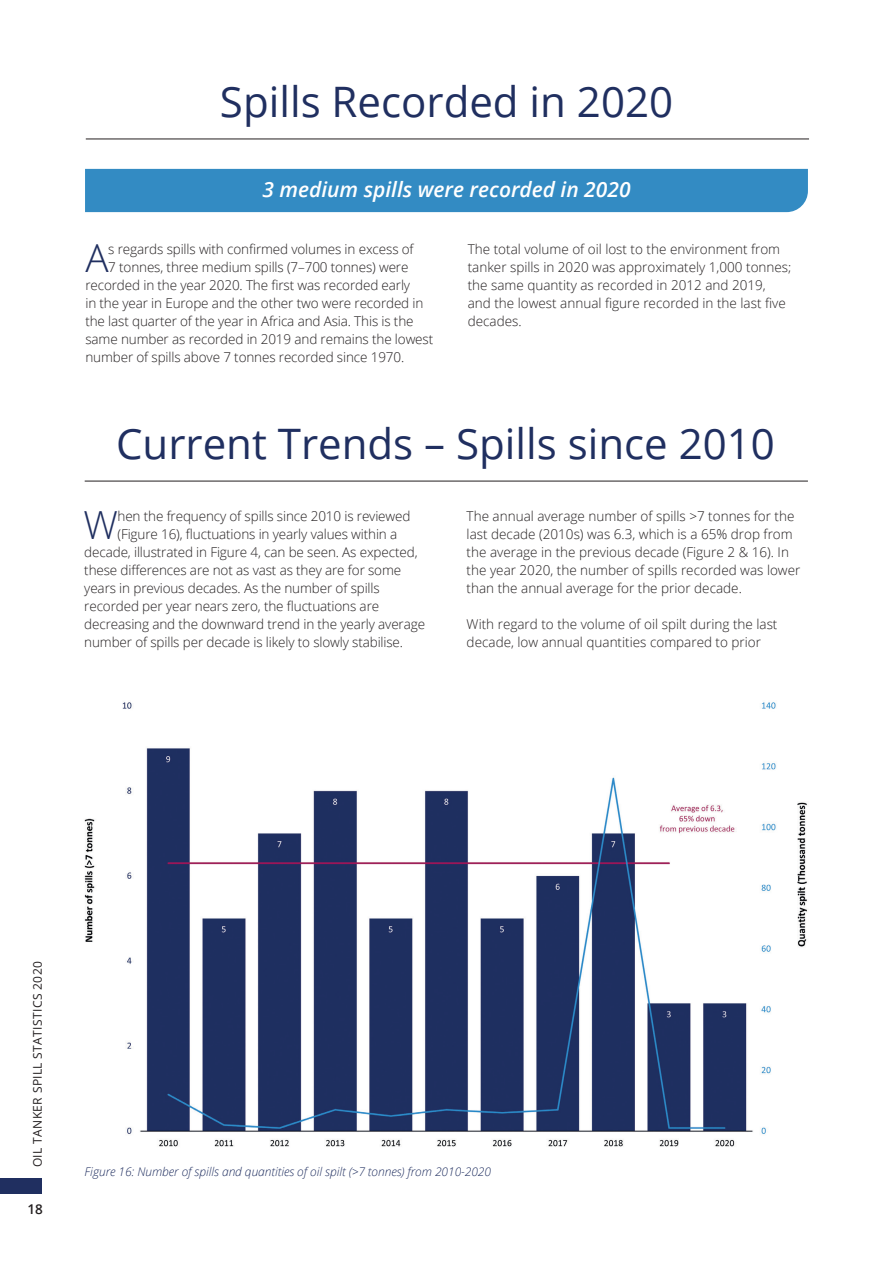
<style>
.page{position:relative;width:893px;height:1263px;background:#fff}
.page>*{position:absolute;margin:0;border:0;box-sizing:border-box;transform-origin:0 0}
.Heading{font:42px "Open Sans";color:#202f60}
.Body{font:300 38.7px "Open Sans";color:#202f60}
.Body-2{font:italic 600 21px "Open Sans";color:#fff}
.Body-3{font:300 13.5px/18px "Open Sans";letter-spacing:-.01em;color:#231f20}
.t1{font:600 13.5px "Open Sans";color:#231f20}
.t2{font:italic 300 12px "Open Sans";letter-spacing:-.005em;color:#202f60}
.t3{font:12px "Open Sans";letter-spacing:.03em;color:#231f20}
</style>
<div class="page">
<div style="left:0;top:1178px;width:42px;height:16px;background:#202f60"></div>
<img style="left:84px;top:702px;width:724px;height:445px">
<hr style="left:85px;top:481px;width:723px;height:1px;background:#231f20">
<hr style="left:86px;top:139px;width:723px;height:1px;background:#231f20">
<div style="left:85px;top:169px;width:723px;height:43px;background:#338bc3"></div>
<p class="Heading" style="left:220px;top:73px;width:455px">Spills Recorded in 2020</p>
<p class="Body-2" style="left:262px;top:175px;width:370px">3 medium spills were recorded in 2020</p>
<p class="Body" style="left:85px;top:232px;width:25px">A</p>
<p class="Body-3" style="left:108px;top:240px;width:307px">s regards spills with confirmed volumes in excess of</p>
<p class="Body-3" style="left:108px;top:258px;width:302px">7 tonnes, three medium spills (7–700 tonnes) were</p>
<p class="Body-3" style="left:85px;top:276px;width:326px">recorded in the year 2020. The first was recorded early</p>
<p class="Body-3" style="left:85px;top:294px;width:340px">in the year in Europe and the other two were recorded in</p>
<p class="Body-3" style="left:85px;top:312px;width:330px">the last quarter of the year in Africa and Asia. This is the</p>
<p class="Body-3" style="left:85px;top:330px;width:349px">same number as recorded in 2019 and remains the lowest</p>
<p class="Body-3" style="left:85px;top:348px;width:320px">number of spills above 7 tonnes recorded since 1970.</p>
<p class="Body-3" style="left:468px;top:240px;width:325px">The total volume of oil lost to the environment from tanker spills in 2020 was approximately 1,000 tonnes; the same quantity as recorded in 2012 and 2019, and the lowest annual figure recorded in the last five decades.</p>
<p class="Heading" style="left:116px;top:415px;width:660px">Current Trends – Spills since 2010</p>
<p class="Body" style="left:83px;top:499px;width:36px">W</p>
<p class="Body-3" style="left:117px;top:507px;width:294px">hen the frequency of spills since 2010 is reviewed</p>
<p class="Body-3" style="left:117px;top:525px;width:281px">(Figure 16), fluctuations in yearly values within a</p>
<p class="Body-3" style="left:84px;top:543px;width:335px">decade, illustrated in Figure 4, can be seen. As expected,</p>
<p class="Body-3" style="left:84px;top:561px;width:318px">these differences are not as vast as they are for some</p>
<p class="Body-3" style="left:84px;top:579px;width:297px">years in previous decades. As the number of spills</p>
<p class="Body-3" style="left:84px;top:597px;width:296px">recorded per year nears zero, the fluctuations are</p>
<p class="Body-3" style="left:84px;top:615px;width:342px">decreasing and the downward trend in the yearly average</p>
<p class="Body-3" style="left:84px;top:633px;width:320px">number of spills per decade is likely to slowly stabilise.</p>
<p class="Body-3" style="left:467px;top:507px;width:335px">The annual average number of spills &gt;7 tonnes for the last decade (2010s) was 6.3, which is a 65% drop from the average in the previous decade (Figure 2 &amp; 16). In the year 2020, the number of spills recorded was lower than the annual average for the prior decade.</p>
<p class="Body-3" style="left:467px;top:615px;width:312px">With regard to the volume of oil spilt during the last decade, low annual quantities compared to prior</p>
<p class="t3" style="left:29px;top:1167px;width:207px;rotate:-90deg">OIL TANKER SPILL STATISTICS 2020</p>
<p class="t1" style="left:27px;top:1200px;width:17px">18</p>
<p class="t2" style="left:85px;top:1163px;width:408px">Figure 16: Number of spills and quantities of oil spilt (&gt;7 tonnes) from 2010-2020</p>
</div>
